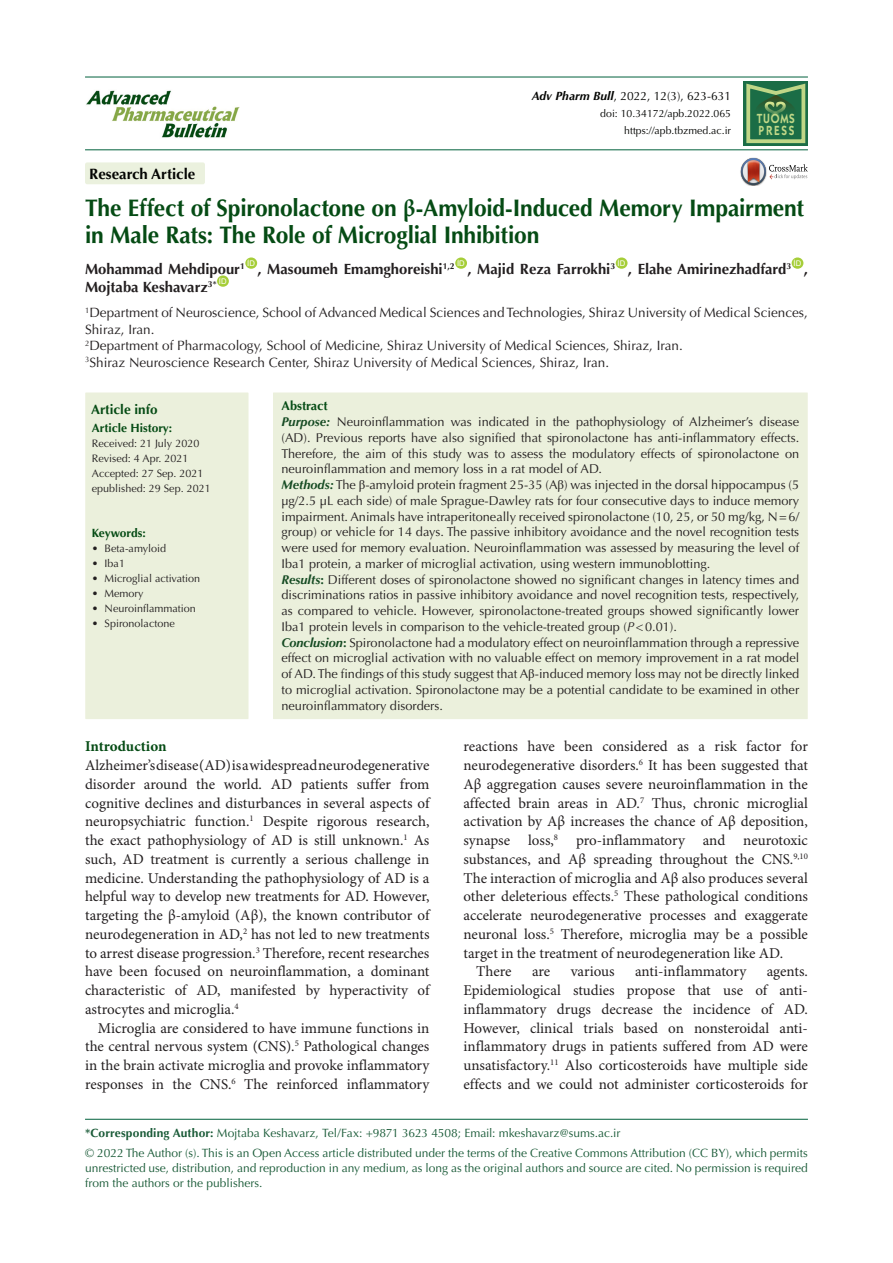
<style>
.page{position:relative;width:893px;height:1263px;background:#fff}
.page>*{position:absolute;margin:0;border:0;box-sizing:border-box;transform-origin:0 0}
.t1{font:700 24px/27px "Optima LT Std";letter-spacing:-.01em;color:#054b14;scale:.95 1}
.t2{font:15px/18.8px "Minion Pro";color:#231f20;text-align:justify}
.t3{font:700 15px "Optima LT Std";color:#040503}
.t4{font:700 15px "Minion Pro";letter-spacing:-.005em;color:#054b14}
.t5{font:700 14.85px "Optima LT Std";color:#231f20}
.t6{font:13.5px/16.5px "Optima LT Std";color:#231f20}
.t7{font:700 13.5px "Optima LT Std";color:#054b14}
.t8{font:600 13.35px/11.7px "ITC Kabel Std";letter-spacing:.11em;color:#c1d888;scale:.85 1}
.t9{font:12.75px/15.8px "Optima LT Std";color:#231f20;text-align:justify}
.t10{font:700 12.75px "Optima LT Std";color:#054b14}
.corresponding{font:12px/15px "Optima LT Std";color:#195a37;text-align:justify}
.t11{font:12px "Optima LT Std";color:#040503}
.t12{font:700 12px "Optima LT Std";color:#054b14}
.t13{font:700 12px "Optima LT Std";letter-spacing:-.02em;color:#054b14}
.t14{font:10.8px "Optima LT Std";color:#231f20}
.t15{font:10.5px "Optima LT Std";color:#040503}
.t16{font:7.8px "Arial";color:#fff}
.s1{font-weight:700;font-style:italic}
.s2{font-family:"Minion Pro"}
.s3{font-weight:700;font-style:italic;color:#164b23}
.s4{font-family:"Times New Roman"}
.s5{font-weight:700;color:#164b23}
.s6{font-style:italic}
.s7{font-weight:700}
</style>
<div class="page">
<hr style="left:85px;top:149px;width:723px;height:1px;background:#1e7252">
<hr style="left:85px;top:76px;width:723px;height:2px;background:#1e7252">
<div style="left:245px;top:257px;width:12px;height:12px;background:#a6ce39;border-radius:50%"></div>
<div style="left:455px;top:257px;width:12px;height:12px;background:#a6ce39;border-radius:50%"></div>
<div style="left:616px;top:257px;width:11px;height:12px;background:#a6ce39;border-radius:50%"></div>
<div style="left:792px;top:257px;width:11px;height:12px;background:#a6ce39;border-radius:50%"></div>
<div style="left:217px;top:275px;width:12px;height:12px;background:#a6ce39;border-radius:50%"></div>
<div style="left:85px;top:162px;width:120px;height:22px;background:#ebf1de;border-radius:2px"></div>
<div style="left:85px;top:392px;width:164px;height:327px;background:#ebf0dc"></div>
<div style="left:273px;top:392px;width:535px;height:327px;background:#ebf0dc"></div>
<svg style="left:741px;top:158px;width:67px;height:27px"></svg>
<hr style="left:85px;top:1119px;width:723px;height:1px;background:#1e7252">
<img style="left:86px;top:90px;width:154px;height:48px">
<svg style="left:743px;top:81px;width:65px;height:65px"></svg>
<svg style="left:746px;top:84px;width:59px;height:59px;background:#478755"></svg>
<p class="t3" style="left:89px;top:165px;width:108px">Research Article</p>
<p class="t11" style="left:532px;top:89px;width:201px"><span class="s1">Adv Pharm Bull</span>, 2022, 12(3), 623-631</p>
<p class="t15" style="left:600px;top:108px;width:132px">doi: 10.34172/apb.2022.065</p>
<p class="t15" style="left:624px;top:125px;width:108px">https://apb.tbzmed.ac.ir</p>
<p class="t8" style="left:757px;top:112px;width:46px">TUOMS<br>PRESS</p>
<p class="t1" style="left:85px;top:195px;width:758px">The Effect of Spironolactone on <span class="s2">β</span>-Amyloid-Induced Memory Impairment in Male Rats: The Role of Microglial Inhibition</p>
<p class="t5" style="left:85px;top:260px;width:161px">Mohammad Mehdipour<sup>1</sup></p>
<p class="t16" style="left:247px;top:258px;width:9px">ID</p>
<p class="t5" style="left:257px;top:260px;width:199px">, Masoumeh Emamghoreishi<sup>1,2</sup></p>
<p class="t16" style="left:457px;top:258px;width:9px">ID</p>
<p class="t5" style="left:467px;top:260px;width:149px">, Majid Reza Farrokhi<sup>3</sup></p>
<p class="t16" style="left:618px;top:258px;width:9px">ID</p>
<p class="t5" style="left:628px;top:260px;width:165px">, Elahe Amirinezhadfard<sup>3</sup></p>
<p class="t16" style="left:793px;top:258px;width:9px">ID</p>
<p class="t5" style="left:804px;top:260px;width:6px">,</p>
<p class="t5" style="left:85px;top:278px;width:133px">Mojtaba Keshavarz<sup>3*</sup></p>
<p class="t16" style="left:219px;top:276px;width:9px">ID</p>
<p class="t6" style="left:85px;top:305px;width:724px"><sup>1</sup>Department of Neuroscience, School of Advanced Medical Sciences and Technologies, Shiraz University of Medical Sciences,<br>Shiraz, Iran.</p>
<p class="t6" style="left:85px;top:338px;width:599px"><sup>2</sup>Department of Pharmacology, School of Medicine, Shiraz University of Medical Sciences, Shiraz, Iran.</p>
<p class="t6" style="left:85px;top:354px;width:526px"><sup>3</sup>Shiraz Neuroscience Research Center, Shiraz University of Medical Sciences, Shiraz, Iran.</p>
<p class="t7" style="left:91px;top:401px;width:68px">Article info</p>
<p class="t12" style="left:92px;top:421px;width:82px">Article History:</p>
<p class="t14" style="left:92px;top:437px;width:109px">Received: 21 July 2020</p>
<p class="t14" style="left:92px;top:452px;width:98px">Revised: 4 Apr. 2021</p>
<p class="t14" style="left:92px;top:467px;width:113px">Accepted: 27 Sep. 2021</p>
<p class="t14" style="left:92px;top:482px;width:120px">epublished: 29 Sep. 2021</p>
<p class="t13" style="left:92px;top:526px;width:55px">Keywords:</p>
<p class="t14" style="left:92px;top:542px;width:76px">• Beta-amyloid</p>
<p class="t14" style="left:92px;top:557px;width:35px">• Iba1</p>
<p class="t14" style="left:92px;top:572px;width:110px">• Microglial activation</p>
<p class="t14" style="left:92px;top:587px;width:53px">• Memory</p>
<p class="t14" style="left:92px;top:602px;width:105px">• Neuroinflammation</p>
<p class="t14" style="left:92px;top:617px;width:84px">• Spironolactone</p>
<p class="t10" style="left:281px;top:399px;width:48px">Abstract</p>
<p class="t9" style="left:281px;top:414px;width:519px"><span class="s3">Purpose:</span> Neuroinflammation was indicated in the pathophysiology of Alzheimer’s disease (AD). Previous reports have also signified that spironolactone has anti-inflammatory effects.<br>Therefore, the aim of this study was to assess the modulatory effects of spironolactone on neuroinflammation and memory loss in a rat model of AD.</p>
<p class="t9" style="left:281px;top:477px;width:519px"><span class="s3">Methods:</span> The <span class="s4">β</span>-amyloid protein fragment 25-35 (A<span class="s4">β</span>) was injected in the dorsal hippocampus (5 μg/2.5 μL each side) of male Sprague-Dawley rats for four consecutive days to induce memory impairment. Animals have intraperitoneally received spironolactone (10, 25, or 50 mg/kg, N=6/ group) or vehicle for 14 days. The passive inhibitory avoidance and the novel recognition tests were used for memory evaluation. Neuroinflammation was assessed by measuring the level of Iba1 protein, a marker of microglial activation, using western immunoblotting.</p>
<p class="t9" style="left:281px;top:572px;width:519px"><span class="s3">Results</span><span class="s5">:</span> Different doses of spironolactone showed no significant changes in latency times and discriminations ratios in passive inhibitory avoidance and novel recognition tests, respectively, as compared to vehicle. However, spironolactone-treated groups showed significantly lower Iba1 protein levels in comparison to the vehicle-treated group (<span class="s6">P</span>&lt;0.01).</p>
<p class="t9" style="left:281px;top:635px;width:519px"><span class="s3">Conclusion</span><span class="s5">:</span> Spironolactone had a modulatory effect on neuroinflammation through a repressive effect on microglial activation with no valuable effect on memory improvement in a rat model of AD. The findings of this study suggest that A<span class="s4">β</span>-induced memory loss may not be directly linked to microglial activation. Spironolactone may be a potential candidate to be examined in other neuroinflammatory disorders.</p>
<p class="t2" style="left:463px;top:738px;width:346px">reactions have been considered as a risk factor for neurodegenerative disorders.<sup>6</sup> It has been suggested that Aβ aggregation causes severe neuroinflammation in the affected brain areas in AD.<sup>7</sup> Thus, chronic microglial activation by Aβ increases the chance of Aβ deposition, synapse loss,<sup>8</sup> pro-inflammatory and neurotoxic substances, and Aβ spreading throughout the CNS.<sup>9,10<br></sup>The interaction of microglia and Aβ also produces several other deleterious effects.<sup>5</sup> These pathological conditions accelerate neurodegenerative processes and exaggerate neuronal loss.<sup>5</sup> Therefore, microglia may be a possible target in the treatment of neurodegeneration like AD.</p>
<p class="t2" style="left:476px;top:963px;width:37px">There</p>
<p class="t2" style="left:532px;top:963px;width:20px">are</p>
<p class="t2" style="left:571px;top:963px;width:45px">various</p>
<p class="t2" style="left:635px;top:963px;width:113px">anti-inflammatory</p>
<p class="t4" style="left:85px;top:736px;width:83px">Introduction</p>
<p class="t2" style="left:85px;top:756px;width:346px">Alzheimer’s disease (AD) is a widespread neurodegenerative disorder around the world. AD patients suffer from cognitive declines and disturbances in several aspects of neuropsychiatric function.<sup>1</sup> Despite rigorous research, the exact pathophysiology of AD is still unknown.<sup>1</sup> As such, AD treatment is currently a serious challenge in medicine. Understanding the pathophysiology of AD is a helpful way to develop new treatments for AD. However, targeting the β-amyloid (Aβ), the known contributor of neurodegeneration in AD,<sup>2</sup> has not led to new treatments to arrest disease progression.<sup>3</sup> Therefore, recent researches have been focused on neuroinflammation, a dominant characteristic of AD, manifested by hyperactivity of astrocytes and microglia.<sup>4</sup></p>
<p class="t2" style="left:85px;top:1019px;width:346px;text-indent:13px">Microglia are considered to have immune functions in the central nervous system (CNS).<sup>5</sup> Pathological changes in the brain activate microglia and provoke inflammatory responses in the CNS.<sup>6</sup> The reinforced inflammatory</p>
<p class="t2" style="left:463px;top:963px;width:346px;text-indent:303px">agents.<br>Epidemiological studies propose that use of anti&shy;inflammatory drugs decrease the incidence of AD.<br>However, clinical trials based on nonsteroidal anti&shy;inflammatory drugs in patients suffered from AD were unsatisfactory.<sup>11</sup> Also corticosteroids have multiple side effects and we could not administer corticosteroids for</p>
<p class="corresponding" style="left:85px;top:1126px;width:537px"><span class="s7">*Corresponding Author:</span> Mojtaba Keshavarz, Tel/Fax: +9871 3623 4508; Email: mkeshavarz@sums.ac.ir</p>
<p class="corresponding" style="left:85px;top:1145px;width:724px">© 2022 The Author (s). This is an Open Access article distributed under the terms of the Creative Commons Attribution (CC BY), which permits unrestricted use, distribution, and reproduction in any medium, as long as the original authors and source are cited. No permission is required from the authors or the publishers.</p>
</div>
